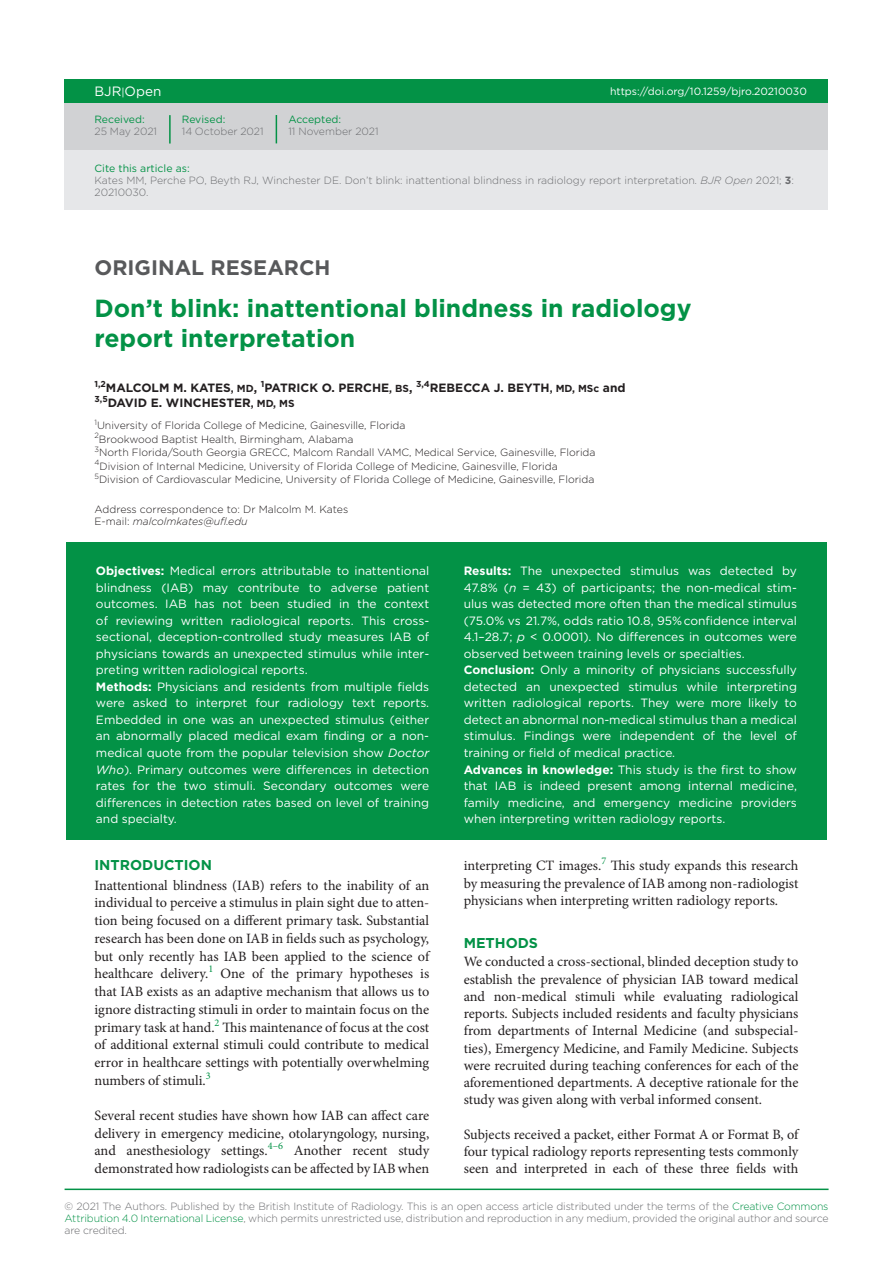
<style>
.page{position:relative;width:893px;height:1263px;background:#fff}
.page>*{position:absolute;margin:0;border:0;box-sizing:border-box;transform-origin:0 0}
.t1{font:700 24.75px/29.2px "Gotham";color:#039246}
.t2{font:700 21px "Gotham";color:#58595b}
.t3{font:14.25px/17.7px "Minion Pro";color:#231f20;text-align:justify}
.t4{font:700 14.25px "Gotham";color:#039246}
.t5{font:13.5px "Gotham";color:#fff}
.t6{font:12px/16.5px "Gotham";color:#fff}
.t7{font:700 12px/15px "Gotham";color:#231f20}
.t8{font:300 10.5px/12px "Gotham";color:#6c6d70;text-align:justify}
.t9{font:300 10.5px/13.5px "Gotham";letter-spacing:-.005em;color:#231f20}
.t10{font:10.5px "Gotham";color:#fff}
.t11{font:10.5px "Gotham";color:#039246}
.s1{font-size:10.5px}
.s2{font-weight:400;color:#039246}
.s3{font-style:italic}
.s4{font-weight:700}
.s5{font-size:10.2px}
.s6{color:#039246}
</style>
<div class="page">
<div style="left:64px;top:79px;width:764px;height:24px;background:#039246"></div>
<hr style="left:65px;top:1188px;width:763px;height:2px;background:#039246">
<div style="left:64px;top:103px;width:764px;height:47px;background:#d1d2d4"></div>
<div style="left:64px;top:150px;width:764px;height:59px;background:#e6e7e9"></div>
<svg style="left:276px;top:115px;width:1px;height:28px"></svg>
<hr style="left:169px;top:115px;width:2px;height:29px;background:#039246">
<div style="left:66px;top:542px;width:761px;height:297px;background:#039246"></div>
<p class="t5" style="left:94px;top:82px;width:68px">BJR<span class="s1">|</span>Open</p>
<p class="t11" style="left:94px;top:113px;width:52px">Received:</p>
<p class="t8" style="left:94px;top:125px;width:64px">25 May 2021</p>
<p class="t11" style="left:182px;top:113px;width:45px">Revised:</p>
<p class="t8" style="left:182px;top:125px;width:83px">14 October 2021</p>
<p class="t11" style="left:288px;top:113px;width:54px">Accepted:</p>
<p class="t8" style="left:288px;top:125px;width:92px">11 November 2021</p>
<p class="t10" style="left:610px;top:85px;width:198px">https://doi.org/10.1259/bjro.20210030</p>
<p class="t8" style="left:94px;top:162px;width:701px;text-align:left"><span class="s2">Cite this article as:<br></span>Kates MM, Perche PO, Beyth RJ, Winchester DE. Don’t blink: inattentional blindness in radiology report interpretation<span class="s3">. BJR Open</span> 2021; <span class="s4">3</span>:<br>20210030.</p>
<h2 class="t2" style="left:94px;top:254px;width:238px">ORIGINAL RESEARCH</h2>
<h1 class="t1" style="left:94px;top:294px;width:598px">Don’t blink: inattentional blindness in radiology report interpretation</h1>
<p class="t7" style="left:94px;top:380px;width:533px"><sup>1,2</sup>MALCOLM M. KATES<span class="s5">, MD</span>, <sup>1</sup>PATRICK O. PERCHE<span class="s5">, BS</span>, <sup>3,4</sup>REBECCA J. BEYTH<span class="s5">, MD, MSc</span> and<br><sup>3,5</sup>DAVID E. WINCHESTER<span class="s5">, MD, MS</span></p>
<p class="t9" style="left:94px;top:418px;width:503px"><sup>1</sup>University of Florida College of Medicine, Gainesville, Florida<br><sup>2</sup>Brookwood Baptist Health, Birmingham, Alabama<br><sup>3</sup>North Florida/South Georgia GRECC, Malcom Randall VAMC, Medical Service, Gainesville, Florida <sup>4</sup>Division of Internal Medicine, University of Florida College of Medicine, Gainesville, Florida <sup>5</sup>Division of Cardiovascular Medicine, University of Florida College of Medicine, Gainesville, Florida</p>
<p class="t9" style="left:94px;top:503px;width:255px;line-height:12px">Address correspondence to: Dr Malcolm M. Kates<br>E-mail: <span class="s3">malcolmkates@ufl.edu</span></p>
<p class="t6" style="left:96px;top:563px;width:335px"><span class="s4">Objectives:</span> Medical errors attributable to inattentional blindness (IAB) may contribute to adverse patient outcomes. IAB has not been studied in the context of reviewing written radiological reports. This cross&shy;sectional, deception-controlled study measures IAB of physicians towards an unexpected stimulus while inter&shy;preting written radiological reports.<br><span class="s4">Methods:</span> Physicians and residents from multiple fields were asked to interpret four radiology text reports.<br>Embedded in one was an unexpected stimulus (either an abnormally placed medical exam finding or a non&shy;medical quote from the popular television show <span class="s3">Doctor Who</span>). Primary outcomes were differences in detection rates for the two stimuli. Secondary outcomes were differences in detection rates based on level of training and specialty.</p>
<p class="t6" style="left:464px;top:563px;width:335px"><span class="s4">Results:</span> The unexpected stimulus was detected by 47.8% (<span class="s3">n</span> = 43) of participants; the non-medical stim&shy;ulus was detected more often than the medical stimulus (75.0% vs 21.7%, odds ratio 10.8, 95% confidence interval 4.1–28.7; <span class="s3">p</span> &lt; 0.0001). No differences in outcomes were observed between training levels or specialties.<br><span class="s4">Conclusion:</span> Only a minority of physicians successfully detected an unexpected stimulus while interpreting written radiological reports. They were more likely to detect an abnormal non-medical stimulus than a medical stimulus. Findings were independent of the level of training or field of medical practice.<br><span class="s4">Advances in knowledge:</span> This study is the first to show that IAB is indeed present among internal medicine, family medicine, and emergency medicine providers when interpreting written radiology reports.</p>
<p class="t4" style="left:94px;top:856px;width:119px">INTRODUCTION</p>
<p class="t3" style="left:94px;top:876px;width:336px">Inattentional blindness (IAB) refers to the inability of an individual to perceive a stimulus in plain sight due to atten&shy;tion being focused on a different primary task. Substantial research has been done on IAB in fields such as psychology, but only recently has IAB been applied to the science of healthcare delivery.<sup>1</sup> One of the primary hypotheses is that IAB exists as an adaptive mechanism that allows us to ignore distracting stimuli in order to maintain focus on the primary task at hand.<sup>2</sup> This maintenance of focus at the cost of additional external stimuli could contribute to medical error in healthcare settings with potentially overwhelming numbers of stimuli.<sup>3</sup></p>
<p class="t3" style="left:94px;top:1106px;width:336px">Several recent studies have shown how IAB can affect care delivery in emergency medicine, otolaryngology, nursing, and anesthesiology settings.<sup>4–6</sup> Another recent study demonstrated how radiologists can be affected by IAB when</p>
<p class="t3" style="left:464px;top:857px;width:336px;line-height:17.2px">interpreting CT images.<sup>7</sup> This study expands this research by measuring the prevalence of IAB among non-radiologist physicians when interpreting written radiology reports.</p>
<p class="t4" style="left:464px;top:934px;width:76px">METHODS</p>
<p class="t3" style="left:464px;top:953px;width:336px;line-height:17.2px">We conducted a cross-sectional, blinded deception study to establish the prevalence of physician IAB toward medical and non-medical stimuli while evaluating radiological reports. Subjects included residents and faculty physicians from departments of Internal Medicine (and subspecial&shy;ties), Emergency Medicine, and Family Medicine. Subjects were recruited during teaching conferences for each of the aforementioned departments. A deceptive rationale for the study was given along with verbal informed consent.</p>
<p class="t3" style="left:464px;top:1126px;width:336px;line-height:17.2px">Subjects received a packet, either Format A or Format B, of four typical radiology reports representing tests commonly seen and interpreted in each of these three fields with</p>
<p class="t8" style="left:64px;top:1200px;width:765px">© 2021 The Authors. Published by the British Institute of Radiology. This is an open access article distributed under the terms of the <span class="s6">Creative Commons Attribution 4.0 International License</span>, which permits unrestricted use, distribution and reproduction in any medium, provided the original author and source are credited.</p>
</div>
